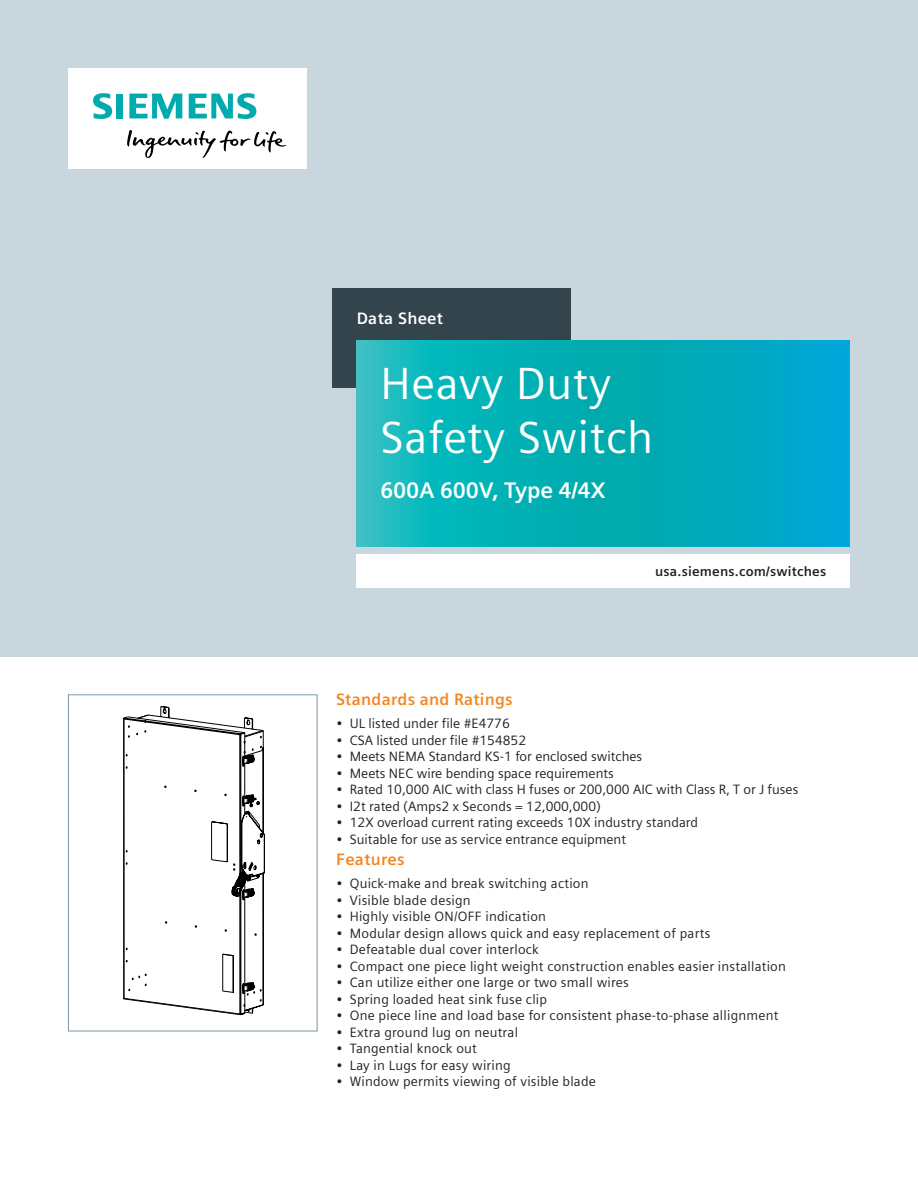
<style>
.page{position:relative;width:918px;height:1188px;background:#fff}
.page>*{position:absolute;margin:0;border:0;box-sizing:border-box;transform-origin:0 0}
._01__Headline__30pt{font:45px/54px "Siemens Sans";letter-spacing:.015em;color:#fff}
._02__Subhead__15pt_1{font:700 22.5px "Siemens Sans";color:#fff}
._02__Subhead__11pt_1{font:700 16.5px "Siemens Sans";letter-spacing:.015em;color:#f58520}
._04__Additional_Pane{font:700 16.5px "Siemens Sans";letter-spacing:.015em;color:#fff}
.t1{font:13.5px "Siemens Sans";letter-spacing:.015em;color:#231f20}
._03__URL__9pt{font:700 13.5px "Siemens Sans";letter-spacing:.015em;color:#231f20}
</style>
<div class="page">
<div style="left:0;top:0;width:918px;height:656px;background:#c9d6de"></div>
<div style="left:68px;top:68px;width:238px;height:101px;background:#fff"></div>
<svg style="left:127px;top:130px;width:159px;height:28px"></svg>
<svg style="left:93px;top:93px;width:30px;height:26px"></svg>
<svg style="left:129px;top:94px;width:53px;height:25px"></svg>
<svg style="left:189px;top:93px;width:67px;height:26px"></svg>
<div style="left:357px;top:555px;width:493px;height:33px;background:#fff"></div>
<div style="left:333px;top:288px;width:238px;height:100px;background:#33444d"></div>
<svg style="left:357px;top:340px;width:493px;height:207px;background:#05aebc"></svg>
<svg style="left:123px;top:706px;width:142px;height:309px"></svg>
<svg style="left:245px;top:813px;width:12px;height:66px"></svg>
<svg style="left:233px;top:864px;width:2px;height:7px"></svg>
<div style="left:68px;top:694px;width:250px;height:337px;border:1px solid #7b99a9"></div>
<p class="_04__Additional_Pane" style="left:357px;top:309px;width:88px">Data Sheet</p>
<p class="_01__Headline__30pt" style="left:381px;top:356px;width:274px">Heavy Duty<br>Safety Switch</p>
<p class="_02__Subhead__15pt_1" style="left:381px;top:477px;width:227px">600A 600V, Type 4/4X</p>
<p class="_03__URL__9pt" style="left:655px;top:564px;width:172px">usa.siemens.com/switches</p>
<p class="_02__Subhead__11pt_1" style="left:336px;top:690px;width:178px">Standards and Ratings</p>
<p class="t1" style="left:336px;top:716px;width:175px">• UL listed under file #E4776</p>
<p class="t1" style="left:336px;top:733px;width:191px">• CSA listed under file #154852</p>
<p class="t1" style="left:336px;top:749px;width:308px">• Meets NEMA Standard KS-1 for enclosed switches</p>
<p class="t1" style="left:336px;top:766px;width:279px">• Meets NEC wire bending space requirements</p>
<p class="t1" style="left:336px;top:782px;width:464px">• Rated 10,000 AIC with class H fuses or 200,000 AIC with Class R, T or J fuses</p>
<p class="t1" style="left:336px;top:799px;width:266px">• I2t rated (Amps2 x Seconds = 12,000,000)</p>
<p class="t1" style="left:336px;top:815px;width:363px">• 12X overload current rating exceeds 10X industry standard</p>
<p class="t1" style="left:336px;top:832px;width:291px">• Suitable for use as service entrance equipment</p>
<p class="_02__Subhead__11pt_1" style="left:336px;top:850px;width:70px">Features</p>
<p class="t1" style="left:336px;top:876px;width:254px">• Quick-make and break switching action</p>
<p class="t1" style="left:336px;top:893px;width:136px">• Visible blade design</p>
<p class="t1" style="left:336px;top:909px;width:211px">• Highly visible ON/OFF indication</p>
<p class="t1" style="left:336px;top:926px;width:376px">• Modular design allows quick and easy replacement of parts</p>
<p class="t1" style="left:336px;top:942px;width:204px">• Defeatable dual cover interlock</p>
<p class="t1" style="left:336px;top:959px;width:451px">• Compact one piece light weight construction enables easier installation</p>
<p class="t1" style="left:336px;top:975px;width:294px">• Can utilize either one large or two small wires</p>
<p class="t1" style="left:336px;top:992px;width:212px">• Spring loaded heat sink fuse clip</p>
<p class="t1" style="left:336px;top:1008px;width:444px">• One piece line and load base for consistent phase-to-phase allignment</p>
<p class="t1" style="left:336px;top:1025px;width:183px">• Extra ground lug on neutral</p>
<p class="t1" style="left:336px;top:1041px;width:142px">• Tangential knock out</p>
<p class="t1" style="left:336px;top:1058px;width:176px">• Lay in Lugs for easy wiring</p>
<p class="t1" style="left:336px;top:1074px;width:261px">• Window permits viewing of visible blade</p>
</div>
